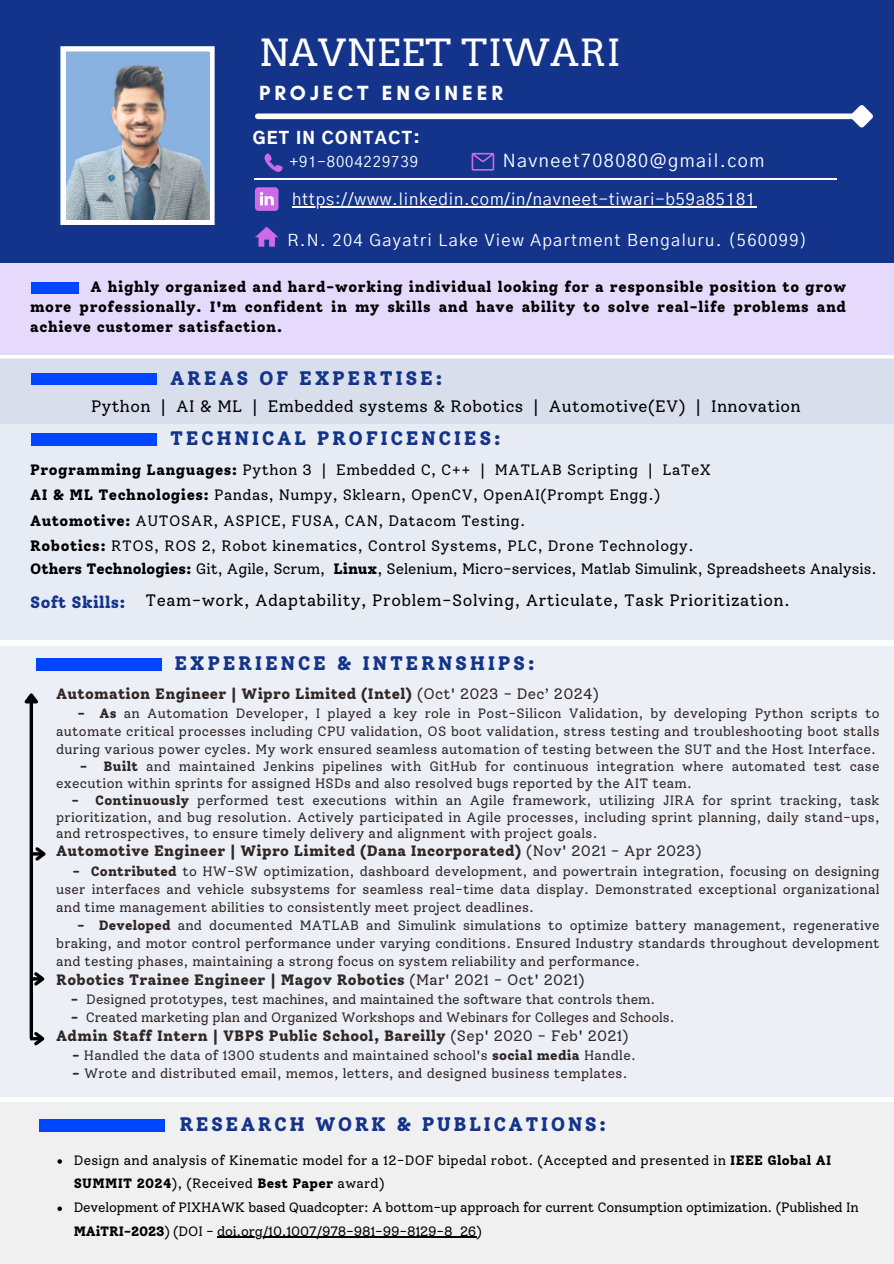
<style>
.page{position:relative;width:894px;height:1264px;background:#fff}
.page>*{position:absolute;margin:0;border:0;box-sizing:border-box;transform-origin:0 0}
.t1{font:37.35px "Arvo";letter-spacing:.02em;color:#fff}
.t2{font:700 21px "Glacial Indifference";letter-spacing:.19em;color:#fff}
.t3{font:800 19.5px "Solway";letter-spacing:.13em;color:#14348b}
.t4{font:18px "Gothic A1";letter-spacing:.08em;color:#fff}
.t5{font:16.5px "Solway";letter-spacing:.03em;color:#000}
.t6{font:16.5px "Gothic A1";letter-spacing:.065em;color:#fff}
.t7{font:16.5px "Gothic A1";letter-spacing:.085em;color:#fff}
.t8{font:900 16.5px "Gothic A1";letter-spacing:.08em;color:#fff}
.t9{font:800 16.5px "Solway";letter-spacing:.02em;color:#14348b}
.t10{font:15px "Solway";letter-spacing:.03em;color:#000}
.t11{font:800 15px "Solway";letter-spacing:.02em;color:#302727}
.t12{font:800 15px/20.2px "Solway";letter-spacing:.04em;color:#000;text-align:justify}
.t13{font:15px "Solway";color:#000}
.t14{font:15px "Gothic A1";letter-spacing:.06em;color:#fff}
.t15{font:13.5px/18px "Solway";letter-spacing:.02em;color:#302727;text-align:justify}
.t16{font:13.5px/23.7px "Solway";letter-spacing:-.015em;color:#000}
.t17{font:13.5px/23.7px "Solway";letter-spacing:.02em;color:#000}
.t18{font:13.5px "Solway";color:#302727}
.t19{font:13.5px "Solway";letter-spacing:-.005em;color:#302727}
.t20{font:800 13.5px "Solway";color:#302727}
.s1{font-weight:800}
.s2{font-weight:400}
</style>
<div class="page">
<div style="left:0;top:0;width:893px;height:262px;background:#14348b"></div>
<hr style="left:255px;top:178px;width:581px;height:1px;background:#fff">
<svg style="left:60px;top:46px;width:154px;height:179px;background:#ebeff4"></svg>
<div style="left:258px;top:113px;width:595px;height:6px;background:#fff"></div>
<svg style="left:845px;top:105px;width:28px;height:23px"></svg>
<svg style="left:264px;top:153px;width:18px;height:18px"></svg>
<svg style="left:255px;top:187px;width:23px;height:24px"></svg>
<svg style="left:255px;top:227px;width:23px;height:20px"></svg>
<svg style="left:471px;top:153px;width:23px;height:18px"></svg>
<img style="left:66px;top:52px;width:143px;height:167px">
<div style="left:0;top:359px;width:893px;height:280px;background:linear-gradient(to right,#e3e8f2,#e4e8f1)"></div>
<div style="left:0;top:645px;width:893px;height:451px;background:#eceff5"></div>
<div style="left:0;top:263px;width:893px;height:91px;background:#e5dafb"></div>
<hr style="left:30px;top:702px;width:3px;height:336px;background:#000">
<svg style="left:24px;top:693px;width:14px;height:13px"></svg>
<svg style="left:33px;top:972px;width:12px;height:14px"></svg>
<svg style="left:31px;top:1032px;width:14px;height:14px"></svg>
<div style="left:36px;top:658px;width:126px;height:13px;background:#0045ff"></div>
<div style="left:0;top:1102px;width:893px;height:161px;background:#f0f0f0"></div>
<hr style="left:292px;top:206px;width:463px;height:1px;background:#fff">
<svg style="left:57px;top:1159px;width:5px;height:4px"></svg>
<svg style="left:57px;top:1206px;width:5px;height:4px"></svg>
<hr style="left:217px;top:1236px;width:259px;height:1px;background:#000">
<div style="left:39px;top:1119px;width:126px;height:12px;background:#0045ff"></div>
<div style="left:31px;top:282px;width:48px;height:11px;background:#0045ff"></div>
<div style="left:31px;top:373px;width:126px;height:12px;background:#0045ff"></div>
<div style="left:31px;top:433px;width:126px;height:12px;background:#0045ff"></div>
<svg style="left:33px;top:847px;width:13px;height:14px"></svg>
<p class="t1" style="left:259px;top:30px;width:363px">NAVNEET TIWARI</p>
<h5 class="t2" style="left:259px;top:80px;width:245px">PROJECT ENGINEER</h5>
<p class="t8" style="left:253px;top:131px;width:168px">GET IN CONTACT:</p>
<h2 class="t14" style="left:290px;top:154px;width:129px">+91-8004229739</h2>
<h2 class="t4" style="left:502px;top:152px;width:263px">Navneet708080@gmail.com</h2>
<p class="t6" style="left:292px;top:192px;width:464px">https://www.linkedin.com/in/navneet-tiwari-b59a85181</p>
<p class="t7" style="left:287px;top:232px;width:521px">R.N. 204 Gayatri Lake View Apartment Bengaluru. (560099)</p>
<p class="t12" style="left:30px;top:276px;width:817px;text-indent:60px">A highly organized and hard-working individual looking for a responsible position to grow more professionally. I'm confident in my skills and have ability to solve real-life problems and achieve customer satisfaction.</p>
<p class="t3" style="left:170px;top:366px;width:274px">AREAS OF EXPERTISE:</p>
<p class="t5" style="left:91px;top:396px;width:711px">Python | AI &amp; ML | Embedded systems &amp; Robotics | Automotive(EV) | Innovation</p>
<p class="t3" style="left:170px;top:426px;width:332px">TECHNICAL PROFICENCIES:</p>
<h2 class="t10" style="left:30px;top:460px;width:682px"><span class="s1">Programming Languages:</span> Python 3 | Embedded C, C++ | MATLAB Scripting | LaTeX</h2>
<p class="t10" style="left:30px;top:486px;width:631px"><span class="s1">AI &amp; ML Technologies:</span> Pandas, Numpy, Sklearn, OpenCV, OpenAI(Prompt Engg.)</p>
<p class="t10" style="left:30px;top:512px;width:496px"><span class="s1">Automotive:</span> AUTOSAR, ASPICE, FUSA, CAN, Datacom Testing.</p>
<p class="t10" style="left:30px;top:537px;width:665px"><span class="s1">Robotics:</span> RTOS, ROS 2, Robot kinematics, Control Systems, PLC, Drone Technology.</p>
<p class="t13" style="left:30px;top:559px;width:847px"><span class="s1">Others Technologies:</span> Git, Agile, Scrum, <span class="s1">Linux</span>, Selenium, Micro-services, Matlab Simulink, Spreadsheets Analysis.</p>
<p class="t9" style="left:30px;top:592px;width:97px">Soft Skills:</p>
<p class="t5" style="left:145px;top:590px;width:646px">Team-work, Adaptability, Problem-Solving, Articulate, Task Prioritization.</p>
<p class="t3" style="left:174px;top:651px;width:362px">EXPERIENCE &amp; INTERNSHIPS:</p>
<p class="t11" style="left:56px;top:684px;width:544px">Automation Engineer | Wipro Limited (Intel) <span class="s2">(Oct' 2023 - Dec’ 2024)</span></p>
<p class="t15" style="left:56px;top:704px;width:824px;text-indent:21px"><span class="s1">- As</span> an Automation Developer, I played a key role in Post-Silicon Validation, by developing Python scripts to automate critical processes including CPU validation, OS boot validation, stress testing and troubleshooting boot stalls during various power cycles. My work ensured seamless automation of testing between the SUT and the Host Interface.</p>
<h1 class="t15" style="left:56px;top:757px;width:824px;line-height:16.8px;text-indent:24px"><span class="s1">- Built</span> and maintained Jenkins pipelines with GitHub for continuous integration where automated test case execution within sprints for assigned HSDs and also resolved bugs reported by the AIT team.</h1>
<h2 class="t15" style="left:56px;top:791px;width:824px;line-height:16.8px;text-indent:15px"><span class="s1">- Continuously</span> performed test executions within an Agile framework, utilizing JIRA for sprint tracking, task prioritization, and bug resolution. Actively participated in Agile processes, including sprint planning, daily stand-ups, and retrospectives, to ensure timely delivery and alignment with project goals.</h2>
<p class="t11" style="left:56px;top:842px;width:646px">Automotive Engineer | Wipro Limited (Dana Incorporated) <span class="s2">(Nov' 2021 - Apr 2023)</span></p>
<h3 class="t15" style="left:56px;top:861px;width:824px;text-indent:16px"><span class="s1">- Contributed</span> to HW-SW optimization, dashboard development, and powertrain integration, focusing on designing user interfaces and vehicle subsystems for seamless real-time data display. Demonstrated exceptional organizational and time management abilities to consistently meet project deadlines.</h3>
<p class="t15" style="left:56px;top:915px;width:824px;text-indent:21px"><span class="s1">- Developed</span> and documented MATLAB and Simulink simulations to optimize battery management, regenerative braking, and motor control performance under varying conditions. Ensured Industry standards throughout development and testing phases, maintaining a strong focus on system reliability and performance.</p>
<p class="t11" style="left:56px;top:970px;width:530px">Robotics Trainee Engineer | Magov Robotics <span class="s2">(Mar' 2021 - Oct' 2021)</span></p>
<p class="t18" style="left:71px;top:991px;width:585px"><span class="s1">-</span> Designed prototypes, test machines, and maintained the software that controls them.</p>
<h5 class="t20" style="left:71px;top:1009px;width:9px">-</h5>
<p class="t19" style="left:86px;top:1009px;width:590px">Created marketing plan and Organized Workshops and Webinars for Colleges and Schools.</p>
<p class="t11" style="left:56px;top:1026px;width:574px">Admin Staff Intern | VBPS Public School, Bareilly <span class="s2">(Sep' 2020 - Feb' 2021)</span></p>
<p class="t15" style="left:72px;top:1046px;width:565px"><span class="s1">-</span> Handled the data of 1300 students and maintained school's <span class="s1">social media</span> Handle.</p>
<h5 class="t15" style="left:72px;top:1064px;width:557px"><span class="s1">-</span> Wrote and distributed email, memos, letters, and designed business templates.</h5>
<p class="t3" style="left:179px;top:1111px;width:428px">RESEARCH WORK &amp; PUBLICATIONS:</p>
<p class="t17" style="left:74px;top:1148px;width:758px">Design and analysis of Kinematic model for a 12-DOF bipedal robot. (Accepted and presented in <span class="s1">IEEE Global AI<br>SUMMIT 2024</span>), (Received <span class="s1">Best Paper</span> award)</p>
<h5 class="t16" style="left:74px;top:1195px;width:786px">Development of PIXHAWK based Quadcopter: A bottom-up approach for current Consumption optimization. (Published In<br><span class="s1">MAiTRI-2023</span>) (DOI - doi.org/10.1007/978-981-99-8129-8_26)</h5>
</div>
